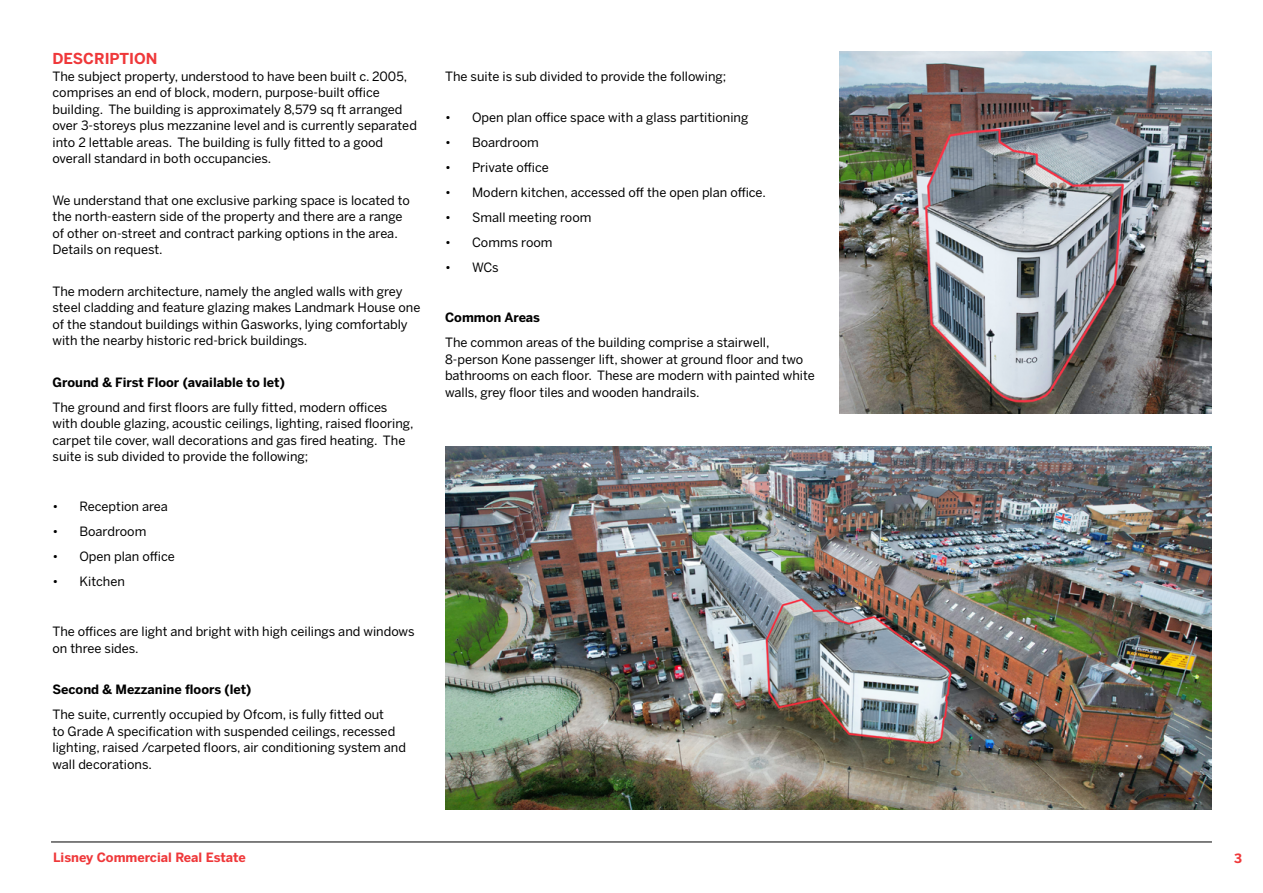
<style>
.page{position:relative;width:1263px;height:893px;background:#fff}
.page>*{position:absolute;margin:0;border:0;box-sizing:border-box;transform-origin:0 0}
.t1{font:700 15px "Benton Sans";color:#ef383a}
.t2{font:12.75px/16.5px "Benton Sans";color:#000}
.t3{font:700 12.75px "Benton Sans";color:#000}
.t4{font:700 12.75px "Benton Sans";color:#ef383a}
</style>
<div class="page">
<hr style="left:51px;top:842px;width:1161px;height:1px;background:#000">
<img style="left:445px;top:446px;width:767px;height:363px">
<img style="left:839px;top:51px;width:373px;height:363px">
<p class="t1" style="left:53px;top:49px;width:106px">DESCRIPTION</p>
<p class="t2" style="left:53px;top:68px;width:366px">The subject property, understood to have been built c. 2005, comprises an end of block, modern, purpose-built office building. The building is approximately 8,579 sq ft arranged over 3-storeys plus mezzanine level and is currently separated into 2 lettable areas. The building is fully fitted to a good overall standard in both occupancies.</p>
<p class="t2" style="left:53px;top:192px;width:359px">We understand that one exclusive parking space is located to the north-eastern side of the property and there are a range of other on-street and contract parking options in the area.<br>Details on request.</p>
<p class="t2" style="left:53px;top:283px;width:369px">The modern architecture, namely the angled walls with grey steel cladding and feature glazing makes Landmark House one of the standout buildings within Gasworks, lying comfortably with the nearby historic red-brick buildings.</p>
<p class="t3" style="left:53px;top:374px;width:234px">Ground &amp; First Floor (available to let)</p>
<p class="t2" style="left:53px;top:399px;width:363px">The ground and first floors are fully fitted, modern offices with double glazing, acoustic ceilings, lighting, raised flooring, carpet tile cover, wall decorations and gas fired heating. The suite is sub divided to provide the following;</p>
<p class="t2" style="left:53px;top:498px;width:117px">• Reception area</p>
<p class="t2" style="left:53px;top:523px;width:95px">• Boardroom</p>
<p class="t2" style="left:53px;top:548px;width:124px">• Open plan office</p>
<p class="t2" style="left:53px;top:574px;width:74px">• Kitchen</p>
<p class="t2" style="left:53px;top:624px;width:364px">The offices are light and bright with high ceilings and windows on three sides.</p>
<p class="t3" style="left:53px;top:682px;width:200px">Second &amp; Mezzanine floors (let)</p>
<p class="t2" style="left:53px;top:707px;width:355px">The suite, currently occupied by Ofcom, is fully fitted out<br>to Grade A specification with suspended ceilings, recessed lighting, raised /carpeted floors, air conditioning system and wall decorations.</p>
<p class="t2" style="left:445px;top:68px;width:283px">The suite is sub divided to provide the following;</p>
<p class="t2" style="left:445px;top:109px;width:305px">• Open plan office space with a glass partitioning</p>
<p class="t2" style="left:445px;top:134px;width:95px">• Boardroom</p>
<p class="t2" style="left:445px;top:159px;width:105px">• Private office</p>
<p class="t2" style="left:445px;top:185px;width:322px">• Modern kitchen, accessed off the open plan office.</p>
<p class="t2" style="left:445px;top:210px;width:148px">• Small meeting room</p>
<p class="t2" style="left:445px;top:235px;width:109px">• Comms room</p>
<p class="t2" style="left:445px;top:260px;width:55px">• WCs</p>
<p class="t3" style="left:445px;top:310px;width:97px">Common Areas</p>
<p class="t2" style="left:445px;top:335px;width:371px">The common areas of the building comprise a stairwell, 8-person Kone passenger lift, shower at ground floor and two bathrooms on each floor. These are modern with painted white walls, grey floor tiles and wooden handrails.</p>
<p class="t4" style="left:53px;top:849px;width:194px">Lisney Commercial Real Estate</p>
<p class="t4" style="left:1234px;top:850px;width:9px">3</p>
</div>
